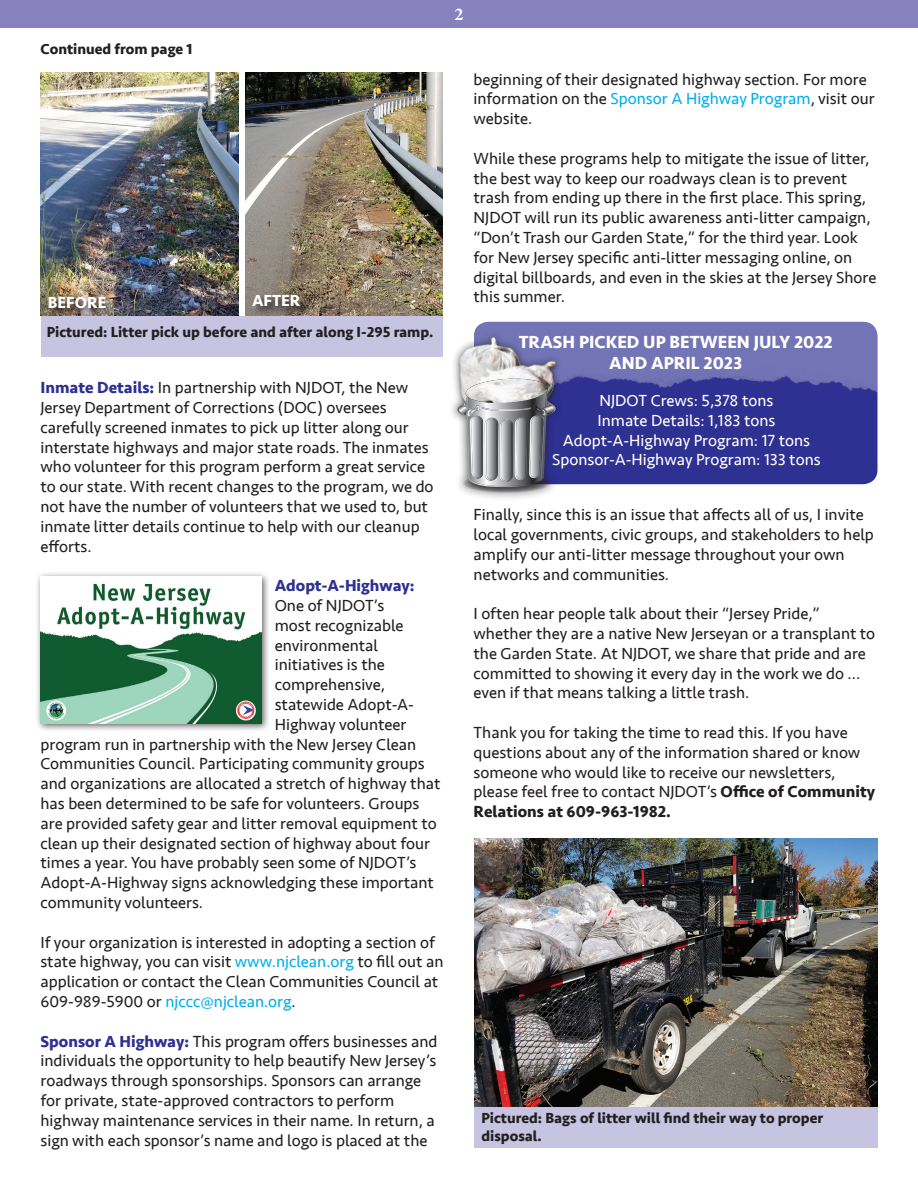
<style>
.page{position:relative;width:918px;height:1188px;background:#fff}
.page>*{position:absolute;margin:0;border:0;box-sizing:border-box;transform-origin:0 0}
.t1{font:700 18px/21.6px "Seravek";color:#fff;text-align:center}
.t2{font:700 18px "Minion Pro";color:#fff}
.t3{font:16.5px/19.8px "Seravek";color:#231f20}
.t4{font:16.5px/19.8px "Seravek";color:#fff;text-align:center}
.t5{font:700 16.5px "Seravek";color:#2e3092}
.t6{font:700 16.5px "Seravek";color:#fff}
.t7{font:700 15px/18px "Seravek";color:#231f20}
.s1{font-weight:700;color:#2e3092}
.s2{color:#00aeef}
.s3{font-weight:700}
</style>
<div class="page">
<div style="left:0;top:0;width:918px;height:28px;background:#8781bd"></div>
<img style="left:474px;top:838px;width:404px;height:269px">
<div style="left:474px;top:1107px;width:404px;height:41px;background:#c6c4e1"></div>
<div style="left:35px;top:571px;width:235px;height:162px;background:#231f20;opacity:.75"></div>
<img style="left:40px;top:577px;width:221px;height:147px">
<div style="left:474px;top:322px;width:404px;height:162px;background:#2e3092;border-radius:14px"></div>
<img style="left:569px;top:322px;width:309px;height:91px">
<div style="left:449px;top:329px;width:115px;height:173px;background:#231f20;opacity:.75"></div>
<svg style="left:463px;top:474px;width:88px;height:19px"></svg>
<img style="left:449px;top:321px;width:120px;height:115px">
<svg style="left:457px;top:378px;width:99px;height:109px;background:#9495a0"></svg>
<img style="left:465px;top:379px;width:83px;height:25px">
<img style="left:41px;top:72px;width:197px;height:244px">
<img style="left:246px;top:72px;width:196px;height:244px">
<svg style="left:46px;top:294px;width:72px;height:22px;background:#7d6e60"></svg>
<svg style="left:251px;top:292px;width:61px;height:24px"></svg>
<div style="left:41px;top:316px;width:401px;height:40px;background:#c6c4e1"></div>
<p class="t7" style="left:40px;top:40px;width:153px">Continued from page 1</p>
<p class="t6" style="left:48px;top:289px;width:60px">BEFORE</p>
<p class="t6" style="left:252px;top:288px;width:50px">AFTER</p>
<p class="t7" style="left:47px;top:322px;width:388px">Pictured: Litter pick up before and after along I-295 ramp.</p>
<p class="t3" style="left:40px;top:378px;width:395px"><span class="s1">Inmate Details:</span> In partnership with NJDOT, the New Jersey Department of Corrections (DOC) oversees carefully screened inmates to pick up litter along our interstate highways and major state roads. The inmates who volunteer for this program perform a great service to our state. With recent changes to the program, we do not have the number of volunteers that we used to, but inmate litter details continue to help with our cleanup efforts.</p>
<p class="t5" style="left:275px;top:573px;width:141px">Adopt-A-Highway:</p>
<p class="t3" style="left:275px;top:596px;width:111px">One of NJDOT’s</p>
<p class="t3" style="left:275px;top:615px;width:130px">most recognizable</p>
<p class="t3" style="left:275px;top:635px;width:105px">environmental</p>
<p class="t3" style="left:275px;top:655px;width:112px">initiatives is the</p>
<p class="t3" style="left:275px;top:675px;width:112px">comprehensive,</p>
<p class="t3" style="left:275px;top:695px;width:141px">statewide Adopt-A-</p>
<p class="t3" style="left:275px;top:714px;width:133px">Highway volunteer</p>
<p class="t3" style="left:40px;top:734px;width:377px">program run in partnership with the New Jersey Clean</p>
<p class="t3" style="left:40px;top:754px;width:386px">Communities Council. Participating community groups</p>
<p class="t3" style="left:40px;top:774px;width:402px">and organizations are allocated a stretch of highway that</p>
<p class="t3" style="left:40px;top:794px;width:381px">has been determined to be safe for volunteers. Groups</p>
<p class="t3" style="left:40px;top:813px;width:398px">are provided safety gear and litter removal equipment to</p>
<p class="t3" style="left:40px;top:833px;width:391px">clean up their designated section of highway about four</p>
<p class="t3" style="left:40px;top:853px;width:377px">times a year. You have probably seen some of NJDOT’s</p>
<p class="t3" style="left:40px;top:873px;width:395px">Adopt-A-Highway signs acknowledging these important</p>
<p class="t3" style="left:40px;top:893px;width:164px">community volunteers.</p>
<p class="t3" style="left:40px;top:932px;width:405px">If your organization is interested in adopting a section of state highway, you can visit <span class="s2">www.njclean.org</span> to fill out an application or contact the Clean Communities Council at 609-989-5900 or <span class="s2">njccc@njclean.org</span>.</p>
<p class="t3" style="left:40px;top:1031px;width:399px"><span class="s1">Sponsor A Highway:</span> This program offers businesses and individuals the opportunity to help beautify New Jersey’s roadways through sponsorships. Sponsors can arrange for private, state-approved contractors to perform highway maintenance services in their name. In return, a sign with each sponsor’s name and logo is placed at the</p>
<p class="t2" style="left:454px;top:1px;width:10px">2</p>
<p class="t3" style="left:474px;top:69px;width:403px">beginning of their designated highway section. For more information on the <span class="s2">Sponsor A Highway Program</span>, visit our website.</p>
<p class="t3" style="left:474px;top:148px;width:404px">While these programs help to mitigate the issue of litter, the best way to keep our roadways clean is to prevent trash from ending up there in the first place. This spring, NJDOT will run its public awareness anti-litter campaign, “Don’t Trash our Garden State,” for the third year. Look for New Jersey specific anti-litter messaging online, on digital billboards, and even in the skies at the Jersey Shore this summer.</p>
<p class="t1" style="left:519px;top:331px;width:316px">TRASH PICKED UP BETWEEN JULY 2022<br>AND APRIL 2023</p>
<p class="t4" style="left:552px;top:391px;width:270px">NJDOT Crews: 5,378 tons<br>Inmate Details: 1,183 tons<br>Adopt-A-Highway Program: 17 tons<br>Sponsor-A-Highway Program: 133 tons</p>
<p class="t3" style="left:474px;top:505px;width:402px">Finally, since this is an issue that affects all of us, I invite local governments, civic groups, and stakeholders to help amplify our anti-litter message throughout your own networks and communities.</p>
<p class="t3" style="left:474px;top:604px;width:403px">I often hear people talk about their “Jersey Pride,” whether they are a native New Jerseyan or a transplant to the Garden State. At NJDOT, we share that pride and are committed to showing it every day in the work we do ... even if that means talking a little trash.</p>
<p class="t3" style="left:474px;top:723px;width:403px">Thank you for taking the time to read this. If you have questions about any of the information shared or know someone who would like to receive our newsletters, please feel free to contact NJDOT’s <span class="s3">Office of Community Relations at 609-963-1982.</span></p>
<p class="t7" style="left:482px;top:1109px;width:343px">Pictured: Bags of litter will find their way to proper disposal.</p>
</div>
